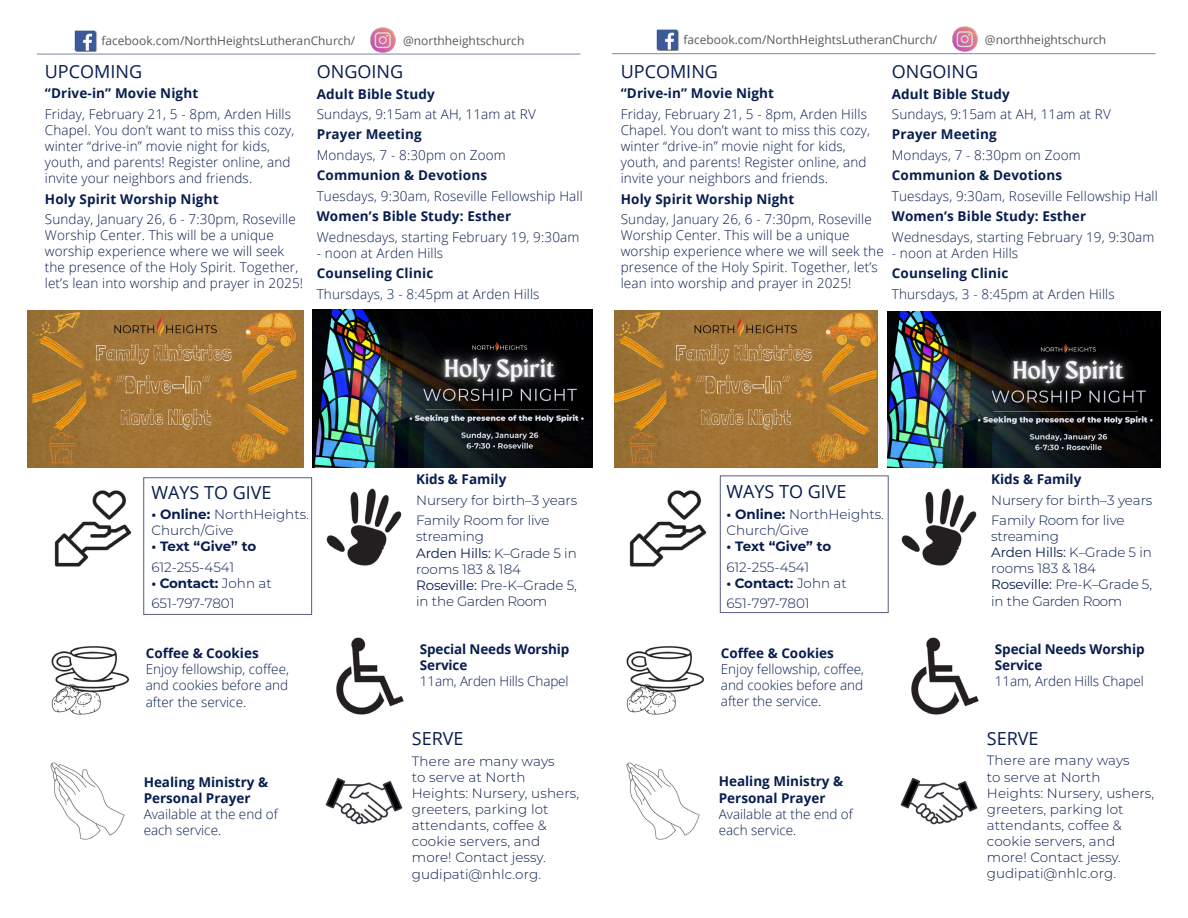
<style>
.page{position:relative;width:1188px;height:918px;background:#fff}
.page>*{position:absolute;margin:0;border:0;box-sizing:border-box;transform-origin:0 0}
.bulletin_body{font:18px "Open Sans";color:#081d4f}
.bulletin_sections{font:18px "Open Sans";color:#081d4f}
.bulletin_body-2{font:300 13.5px/16.2px "Open Sans";letter-spacing:.01em;color:#081d4f}
.bulletin_body-3{font:300 13.5px/16px "Montserrat";color:#081d4f}
.bulletin_body-4{font:700 13.5px "Open Sans";letter-spacing:.01em;color:#081d4f}
.bulletin_body-5{font:700 13.5px/16.2px "Open Sans";letter-spacing:-.01em;color:#081d4f}
.bulletin_body-6{font:700 13.5px "Montserrat";letter-spacing:-.01em;color:#081d4f}
.t1{font:12px "Open Sans";color:#57585a}
.s1{font-weight:700}
.s2{font-weight:300}
.s3{font-weight:400}
</style>
<div class="page">
<hr style="left:37px;top:54px;width:543px;height:1px;background:#8284a2">
<img style="left:51px;top:646px;width:78px;height:69px">
<img style="left:50px;top:762px;width:75px;height:78px">
<img style="left:326px;top:488px;width:76px;height:78px">
<img style="left:336px;top:637px;width:68px;height:78px">
<img style="left:325px;top:778px;width:78px;height:47px">
<img style="left:54px;top:490px;width:78px;height:77px">
<div style="left:143px;top:477px;width:169px;height:138px;border:1px solid #585c81"></div>
<hr style="left:612px;top:53px;width:544px;height:1px;background:#8284a2">
<img style="left:626px;top:646px;width:78px;height:69px">
<img style="left:626px;top:762px;width:74px;height:78px">
<img style="left:901px;top:488px;width:76px;height:78px">
<img style="left:911px;top:637px;width:68px;height:78px">
<img style="left:900px;top:778px;width:78px;height:47px">
<img style="left:629px;top:490px;width:78px;height:77px">
<div style="left:720px;top:476px;width:169px;height:137px;border:1px solid #585c81"></div>
<img style="left:74px;top:30px;width:23px;height:21px">
<img style="left:370px;top:27px;width:26px;height:26px">
<img style="left:656px;top:29px;width:23px;height:21px">
<img style="left:952px;top:26px;width:26px;height:26px">
<img style="left:312px;top:310px;width:281px;height:157px">
<img style="left:888px;top:311px;width:273px;height:156px">
<img style="left:27px;top:310px;width:276px;height:157px">
<img style="left:615px;top:311px;width:263px;height:157px">
<p class="t1" style="left:101px;top:32px;width:255px">facebook.com/NorthHeightsLutheranChurch/</p>
<p class="t1" style="left:683px;top:31px;width:255px">facebook.com/NorthHeightsLutheranChurch/</p>
<p class="t1" style="left:985px;top:31px;width:123px">@northheightschurch</p>
<p class="t1" style="left:403px;top:32px;width:123px">@northheightschurch</p>
<p class="bulletin_body" style="left:45px;top:59px;width:99px">UPCOMING</p>
<p class="bulletin_body-4" style="left:45px;top:84px;width:155px">“Drive-in” Movie Night</p>
<p class="bulletin_body-2" style="left:45px;top:105px;width:251px">Friday, February 21, 5 - 8pm, Arden Hills Chapel. You don’t want to miss this cozy, winter “drive-in” movie night for kids, youth, and parents! Register online, and invite your neighbors and friends.</p>
<p class="bulletin_body-4" style="left:45px;top:189px;width:175px">Holy Spirit Worship Night</p>
<p class="bulletin_body-2" style="left:45px;top:211px;width:260px">Sunday, January 26, 6 - 7:30pm, Roseville Worship Center. This will be a unique worship experience where we will seek the presence of the Holy Spirit. Together, let’s lean into worship and prayer in 2025!</p>
<p class="bulletin_body" style="left:317px;top:59px;width:88px">ONGOING</p>
<p class="bulletin_body-4" style="left:317px;top:84px;width:120px">Adult Bible Study</p>
<p class="bulletin_body-2" style="left:317px;top:106px;width:221px">Sundays, 9:15am at AH, 11am at RV</p>
<p class="bulletin_body-4" style="left:317px;top:125px;width:106px">Prayer Meeting</p>
<p class="bulletin_body-2" style="left:317px;top:146px;width:190px">Mondays, 7 - 8:30pm on Zoom</p>
<p class="bulletin_body-4" style="left:317px;top:166px;width:172px">Communion &amp; Devotions</p>
<p class="bulletin_body-2" style="left:317px;top:187px;width:268px">Tuesdays, 9:30am, Roseville Fellowship Hall</p>
<p class="bulletin_body-4" style="left:317px;top:207px;width:196px">Women’s Bible Study: Esther</p>
<p class="bulletin_body-2" style="left:317px;top:228px;width:264px">Wednesdays, starting February 19, 9:30am</p>
<p class="bulletin_body-2" style="left:317px;top:244px;width:128px">- noon at Arden Hills</p>
<p class="bulletin_body-4" style="left:317px;top:264px;width:118px">Counseling Clinic</p>
<p class="bulletin_body-2" style="left:317px;top:285px;width:224px">Thursdays, 3 - 8:45pm at Arden Hills</p>
<p class="bulletin_body" style="left:621px;top:59px;width:99px">UPCOMING</p>
<p class="bulletin_body-4" style="left:621px;top:84px;width:155px">“Drive-in” Movie Night</p>
<p class="bulletin_body-2" style="left:621px;top:105px;width:251px">Friday, February 21, 5 - 8pm, Arden Hills Chapel. You don’t want to miss this cozy, winter “drive-in” movie night for kids, youth, and parents! Register online, and invite your neighbors and friends.</p>
<p class="bulletin_body-4" style="left:621px;top:189px;width:175px">Holy Spirit Worship Night</p>
<p class="bulletin_body-2" style="left:621px;top:211px;width:264px">Sunday, January 26, 6 - 7:30pm, Roseville Worship Center. This will be a unique worship experience where we will seek the presence of the Holy Spirit. Together, let’s lean into worship and prayer in 2025!</p>
<p class="bulletin_body" style="left:892px;top:59px;width:88px">ONGOING</p>
<p class="bulletin_body-4" style="left:892px;top:84px;width:120px">Adult Bible Study</p>
<p class="bulletin_body-2" style="left:892px;top:106px;width:221px">Sundays, 9:15am at AH, 11am at RV</p>
<p class="bulletin_body-4" style="left:892px;top:125px;width:106px">Prayer Meeting</p>
<p class="bulletin_body-2" style="left:892px;top:146px;width:190px">Mondays, 7 - 8:30pm on Zoom</p>
<p class="bulletin_body-4" style="left:892px;top:166px;width:172px">Communion &amp; Devotions</p>
<p class="bulletin_body-2" style="left:892px;top:187px;width:268px">Tuesdays, 9:30am, Roseville Fellowship Hall</p>
<p class="bulletin_body-4" style="left:892px;top:207px;width:196px">Women’s Bible Study: Esther</p>
<p class="bulletin_body-2" style="left:892px;top:228px;width:264px">Wednesdays, starting February 19, 9:30am</p>
<p class="bulletin_body-2" style="left:892px;top:244px;width:128px">- noon at Arden Hills</p>
<p class="bulletin_body-4" style="left:892px;top:264px;width:118px">Counseling Clinic</p>
<p class="bulletin_body-2" style="left:892px;top:285px;width:224px">Thursdays, 3 - 8:45pm at Arden Hills</p>
<p class="bulletin_sections" style="left:151px;top:480px;width:122px">WAYS TO GIVE</p>
<p class="bulletin_body-3" style="left:151px;top:506px;width:159px"><span class="s1">• Online:</span> NorthHeights.<br>Church/Give</p>
<p class="bulletin_body-6" style="left:151px;top:537px;width:106px">• Text “Give” to</p>
<p class="bulletin_body-3" style="left:151px;top:559px;width:84px">612-255-4541</p>
<p class="bulletin_body-6" style="left:151px;top:573px;width:122px">• Contact: <span class="s2">John at</span></p>
<p class="bulletin_body-3" style="left:151px;top:595px;width:85px">651-797-7801</p>
<p class="bulletin_body-4" style="left:416px;top:470px;width:92px">Kids &amp; Family</p>
<p class="bulletin_body-3" style="left:416px;top:492px;width:163px">Nursery for birth–3 years</p>
<p class="bulletin_body-3" style="left:416px;top:512px;width:162px">Family Room for live streaming<br><span class="s3">Arden Hills:</span> K–Grade 5 in rooms 183 &amp; 184<br><span class="s3">Roseville:</span> Pre-K–Grade 5, in the Garden Room</p>
<p class="bulletin_sections" style="left:726px;top:480px;width:122px">WAYS TO GIVE</p>
<p class="bulletin_body-3" style="left:726px;top:506px;width:159px"><span class="s1">• Online:</span> NorthHeights.<br>Church/Give</p>
<p class="bulletin_body-6" style="left:726px;top:537px;width:106px">• Text “Give” to</p>
<p class="bulletin_body-3" style="left:726px;top:558px;width:84px">612-255-4541</p>
<p class="bulletin_body-6" style="left:726px;top:573px;width:122px">• Contact: <span class="s2">John at</span></p>
<p class="bulletin_body-3" style="left:726px;top:595px;width:85px">651-797-7801</p>
<p class="bulletin_body-4" style="left:991px;top:470px;width:92px">Kids &amp; Family</p>
<p class="bulletin_body-3" style="left:991px;top:491px;width:163px">Nursery for birth–3 years</p>
<p class="bulletin_body-3" style="left:991px;top:512px;width:162px">Family Room for live streaming<br><span class="s3">Arden Hills:</span> K–Grade 5 in rooms 183 &amp; 184<br><span class="s3">Roseville:</span> Pre-K–Grade 5, in the Garden Room</p>
<p class="bulletin_body-2" style="left:146px;top:645px;width:145px"><span class="s1">Coffee &amp; Cookies<br></span>Enjoy fellowship, coffee, and cookies before and after the service.</p>
<p class="bulletin_body-5" style="left:420px;top:641px;width:151px">Special Needs Worship<br>Service<br><span class="s2">11am, Arden Hills Chapel</span></p>
<p class="bulletin_body-2" style="left:721px;top:644px;width:145px"><span class="s1">Coffee &amp; Cookies<br></span>Enjoy fellowship, coffee, and cookies before and after the service.</p>
<p class="bulletin_body-5" style="left:995px;top:640px;width:151px">Special Needs Worship<br>Service<br><span class="s2">11am, Arden Hills Chapel</span></p>
<p class="bulletin_body-2" style="left:144px;top:773px;width:136px"><span class="s1">Healing Ministry &amp;<br>Personal Prayer<br></span>Available at the end of each service.</p>
<p class="bulletin_sections" style="left:412px;top:726px;width:53px">SERVE</p>
<p class="bulletin_body-3" style="left:412px;top:752px;width:169px">There are many ways<br>to serve at North<br>Heights: Nursery, ushers, greeters, parking lot attendants, coffee &amp; cookie servers, and more! Contact jessy. gudipati@nhlc.org.</p>
<p class="bulletin_body-2" style="left:719px;top:773px;width:136px"><span class="s1">Healing Ministry &amp;<br>Personal Prayer<br></span>Available at the end of each service.</p>
<p class="bulletin_sections" style="left:987px;top:726px;width:53px">SERVE</p>
<p class="bulletin_body-3" style="left:987px;top:752px;width:169px">There are many ways<br>to serve at North<br>Heights: Nursery, ushers, greeters, parking lot attendants, coffee &amp; cookie servers, and more! Contact jessy. gudipati@nhlc.org.</p>
</div>
